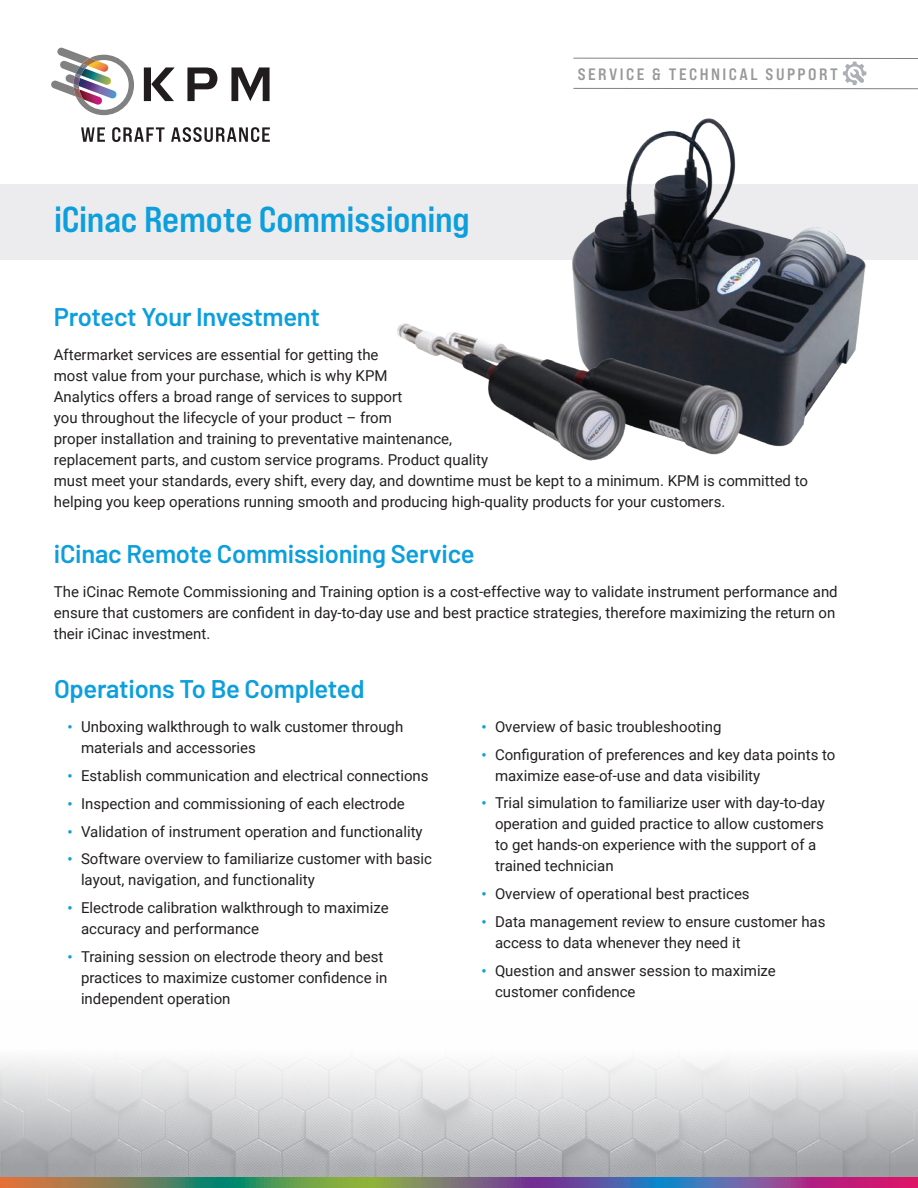
<style>
.page{position:relative;width:918px;height:1188px;background:#fff}
.page>*{position:absolute;margin:0;border:0;box-sizing:border-box;transform-origin:0 0}
.t1{font:36px "Bebas Neue Pro Exp Bd";letter-spacing:-.005em;color:#0c9fdc}
.t2{font:600 25.5px "Barlow";letter-spacing:-.01em;color:#0c9fdc}
.t3{font:16.5px "Bebas Neue Pro Exp Bd";letter-spacing:.15em;color:#979899}
.t4{font:15px/21px "Roboto";color:#231f20}
.s1{font-weight:700;font-size:14.25px;color:#0c9fdc}
</style>
<div class="page">
<div style="left:0;top:184px;width:918px;height:76px;background:#ececee"></div>
<svg style="left:81px;top:127px;width:24px;height:15px"></svg>
<svg style="left:112px;top:127px;width:53px;height:15px"></svg>
<svg style="left:171px;top:127px;width:99px;height:15px"></svg>
<svg style="left:51px;top:47px;width:83px;height:68px"></svg>
<svg style="left:144px;top:67px;width:31px;height:34px"></svg>
<svg style="left:187px;top:67px;width:30px;height:34px"></svg>
<svg style="left:231px;top:67px;width:39px;height:34px"></svg>
<img style="left:0;top:1058px;width:918px;height:120px">
<svg style="left:0;top:1178px;width:918px;height:10px;background:#776b76"></svg>
<svg style="left:843px;top:62px;width:23px;height:23px"></svg>
<hr style="left:574px;top:58px;width:344px;height:1px;background:#808183">
<hr style="left:574px;top:88px;width:344px;height:1px;background:#808183">
<img style="left:572px;top:118px;width:294px;height:329px">
<img style="left:397px;top:304px;width:366px;height:157px">
<h1 class="t1" style="left:54px;top:197px;width:418px">iCinac Remote Commissioning</h1>
<p class="t3" style="left:578px;top:64px;width:261px">SERVICE &amp; TECHNICAL SUPPORT</p>
<h2 class="t2" style="left:54px;top:298px;width:268px">Protect Your Investment</h2>
<p class="t4" style="left:54px;top:344px;width:756px">Aftermarket services are essential for getting the<br>most value from your purchase, which is why KPM<br>Analytics offers a broad range of services to support<br>you throughout the lifecycle of your product – from<br>proper installation and training to preventative maintenance,<br>replacement parts, and custom service programs. Product quality<br>must meet your standards, every shift, every day, and downtime must be kept to a minimum. KPM is committed to helping you keep operations running smooth and producing high-quality products for your customers.</p>
<h2 class="t2" style="left:54px;top:535px;width:422px">iCinac Remote Commissioning Service</h2>
<p class="t4" style="left:54px;top:581px;width:785px">The iCinac Remote Commissioning and Training option is a cost-effective way to validate instrument performance and ensure that customers are confident in day-to-day use and best practice strategies, therefore maximizing the return on their iCinac investment.</p>
<h2 class="t2" style="left:54px;top:670px;width:312px">Operations To Be Completed</h2>
<p class="t4" style="left:81px;top:716px;width:324px;text-indent:-14px"><span class="s1">•</span> Unboxing walkthrough to walk customer through materials and accessories</p>
<p class="t4" style="left:68px;top:765px;width:363px"><span class="s1">•</span> Establish communication and electrical connections</p>
<p class="t4" style="left:68px;top:793px;width:339px"><span class="s1">•</span> Inspection and commissioning of each electrode</p>
<p class="t4" style="left:68px;top:820px;width:357px"><span class="s1">•</span> Validation of instrument operation and functionality</p>
<p class="t4" style="left:81px;top:848px;width:353px;text-indent:-14px"><span class="s1">•</span> Software overview to familiarize customer with basic layout, navigation, and functionality</p>
<p class="t4" style="left:81px;top:897px;width:309px;text-indent:-14px"><span class="s1">•</span> Electrode calibration walkthrough to maximize accuracy and performance</p>
<p class="t4" style="left:81px;top:946px;width:308px;text-indent:-14px"><span class="s1">•</span> Training session on electrode theory and best practices to maximize customer confidence in independent operation</p>
<p class="t4" style="left:482px;top:715px;width:241px"><span class="s1">•</span> Overview of basic troubleshooting</p>
<p class="t4" style="left:495px;top:743px;width:342px;text-indent:-14px"><span class="s1">•</span> Configuration of preferences and key data points to maximize ease-of-use and data visibility</p>
<p class="t4" style="left:495px;top:792px;width:331px;text-indent:-14px"><span class="s1">•</span> Trial simulation to familiarize user with day-to-day operation and guided practice to allow customers to get hands-on experience with the support of a trained technician</p>
<p class="t4" style="left:482px;top:883px;width:270px"><span class="s1">•</span> Overview of operational best practices</p>
<p class="t4" style="left:495px;top:910px;width:332px;text-indent:-14px"><span class="s1">•</span> Data management review to ensure customer has access to data whenever they need it</p>
<p class="t4" style="left:495px;top:959px;width:282px;text-indent:-14px"><span class="s1">•</span> Question and answer session to maximize customer confidence</p>
</div>
